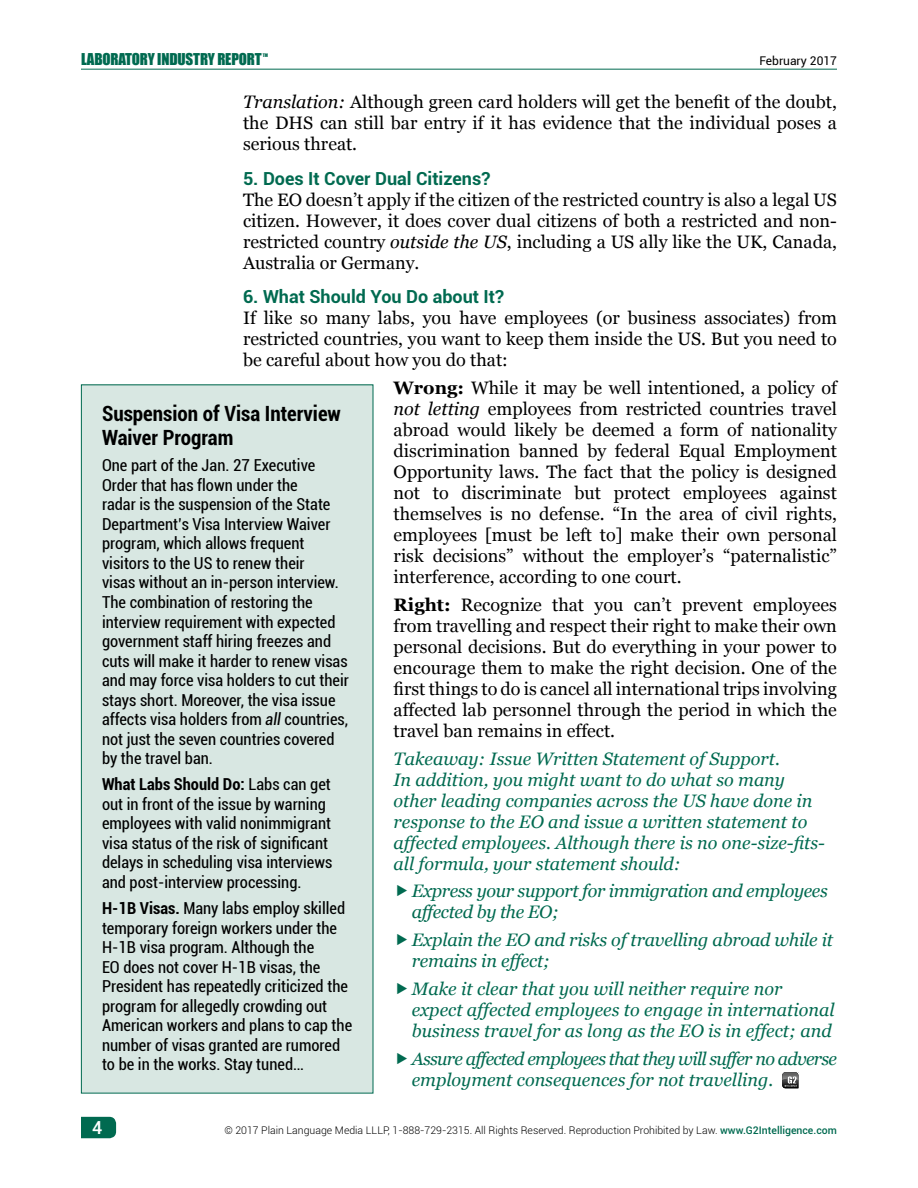
<style>
.page{position:relative;width:918px;height:1188px;background:#fff}
.page>*{position:absolute;margin:0;border:0;box-sizing:border-box;transform-origin:0 0}
.t1{font:700 condensed 21px/24px "Roboto";color:#000}
.t2{font:18px/21px "Georgia";color:#000;text-align:justify}
.t3{font:italic 18px/21px "Georgia";color:#006a50}
.t4{font:italic 18px/21px "Georgia";letter-spacing:-.04em;color:#006a50}
.t5{font:italic 18px/21px "Georgia";letter-spacing:-.02em;color:#006a50}
.t6{font:700 18px "Roboto";color:#006a50}
.t7{font:500 18px "Roboto";color:#fff}
.t8{font:condensed 16.5px/19.5px "Roboto";color:#000}
.t9{font:15px "Impact";letter-spacing:-.01em;color:#006a50}
.t10{font:12px "Roboto";color:#000}
.t11{font:300 10.5px "Roboto";color:#000}
.t12{font:4.5px "Impact";color:#006a50}
.s1{font-style:italic}
.s2{font-weight:700}
.s3{font-weight:500;color:#006a50}
</style>
<div class="page">
<svg style="left:81px;top:1117px;width:35px;height:21px"></svg>
<hr style="left:81px;top:69px;width:756px;height:1px;background:#006a50">
<svg style="left:782px;top:1072px;width:17px;height:16px"></svg>
<div style="left:81px;top:385px;width:292px;height:708px;background:#d8e7e2"></div>
<p class="t9" style="left:81px;top:47px;width:182px">LABORATORY INDUSTRY REPORT</p>
<p class="t10" style="left:759px;top:53px;width:79px">February 2017</p>
<p class="t12" style="left:263px;top:51px;width:7px">TM</p>
<p class="t2" style="left:243px;top:92px;width:595px"><span class="s1">Translation:</span> Although green card holders will get the benefit of the doubt, the DHS can still bar entry if it has evidence that the individual poses a serious threat.</p>
<p class="t6" style="left:243px;top:166px;width:249px">5. Does It Cover Dual Citizens?</p>
<p class="t2" style="left:243px;top:189px;width:595px">The EO doesn’t apply if the citizen of the restricted country is also a legal US citizen. However, it does cover dual citizens of both a restricted and non&shy;restricted country <span class="s1">outside the US</span>, including a US ally like the UK, Canada, Australia or Germany.</p>
<p class="t6" style="left:243px;top:284px;width:263px">6. What Should You Do about It?</p>
<p class="t2" style="left:243px;top:308px;width:595px">If like so many labs, you have employees (or business associates) from restricted countries, you want to keep them inside the US. But you need to be careful about how you do that:</p>
<p class="t2" style="left:394px;top:378px;width:445px"><span class="s2">Wrong:</span> While it may be well intentioned, a policy of <span class="s1">not letting</span> employees from restricted countries travel abroad would likely be deemed a form of nationality discrimination banned by federal Equal Employment Opportunity laws. The fact that the policy is designed not to discriminate but protect employees against themselves is no defense. “In the area of civil rights, employees [must be left to] make their own personal risk decisions” without the employer’s “paternalistic” interference, according to one court.</p>
<p class="t2" style="left:394px;top:594px;width:445px"><span class="s2">Right:</span> Recognize that you can’t prevent employees from travelling and respect their right to make their own personal decisions. But do everything in your power to encourage them to make the right decision. One of the first things to do is cancel all international trips involving affected lab personnel through the period in which the travel ban remains in effect.</p>
<p class="t3" style="left:394px;top:748px;width:433px">Takeaway: Issue Written Statement of Support.<br>In addition, you might want to do what so many other leading companies across the US have done in response to the EO and issue a written statement to affected employees. Although there is no one-size-fits&shy;all formula, your statement should:</p>
<p class="t5" style="left:412px;top:881px;width:418px">Express your support for immigration and employees affected by the EO;</p>
<p class="t3" style="left:412px;top:930px;width:423px">Explain the EO and risks of travelling abroad while it remains in effect;</p>
<p class="t3" style="left:412px;top:978px;width:424px">Make it clear that you will neither require nor expect affected employees to engage in international business travel for as long as the EO is in effect; and</p>
<p class="t4" style="left:412px;top:1048px;width:427px">Assure affected employees that they will suffer no adverse employment consequences for not travelling.</p>
<p class="t1" style="left:102px;top:401px;width:240px">Suspension of Visa Interview<br>Waiver Program</p>
<p class="t8" style="left:102px;top:455px;width:248px">One part of the Jan. 27 Executive Order that has flown under the<br>radar is the suspension of the State Department’s Visa Interview Waiver program, which allows frequent visitors to the US to renew their<br>visas without an in-person interview.<br>The combination of restoring the interview requirement with expected government staff hiring freezes and cuts will make it harder to renew visas and may force visa holders to cut their stays short. Moreover, the visa issue affects visa holders from <span class="s1">all</span> countries, not just the seven countries covered by the travel ban.</p>
<p class="t8" style="left:102px;top:774px;width:232px"><span class="s2">What Labs Should Do:</span> Labs can get out in front of the issue by warning employees with valid nonimmigrant visa status of the risk of significant delays in scheduling visa interviews and post-interview processing.</p>
<p class="t8" style="left:102px;top:898px;width:252px"><span class="s2">H-1B Visas.</span> Many labs employ skilled temporary foreign workers under the H-1B visa program. Although the<br>EO does not cover H-1B visas, the President has repeatedly criticized the program for allegedly crowding out American workers and plans to cap the number of visas granted are rumored to be in the works. Stay tuned…</p>
<p class="t7" style="left:92px;top:1115px;width:12px">4</p>
<p class="t11" style="left:224px;top:1123px;width:614px">© 2017 Plain Language Media LLLP, 1-888-729-2315. All Rights Reserved. Reproduction Prohibited by Law. <span class="s3">www.G2Intelligence.com</span></p>
</div>
